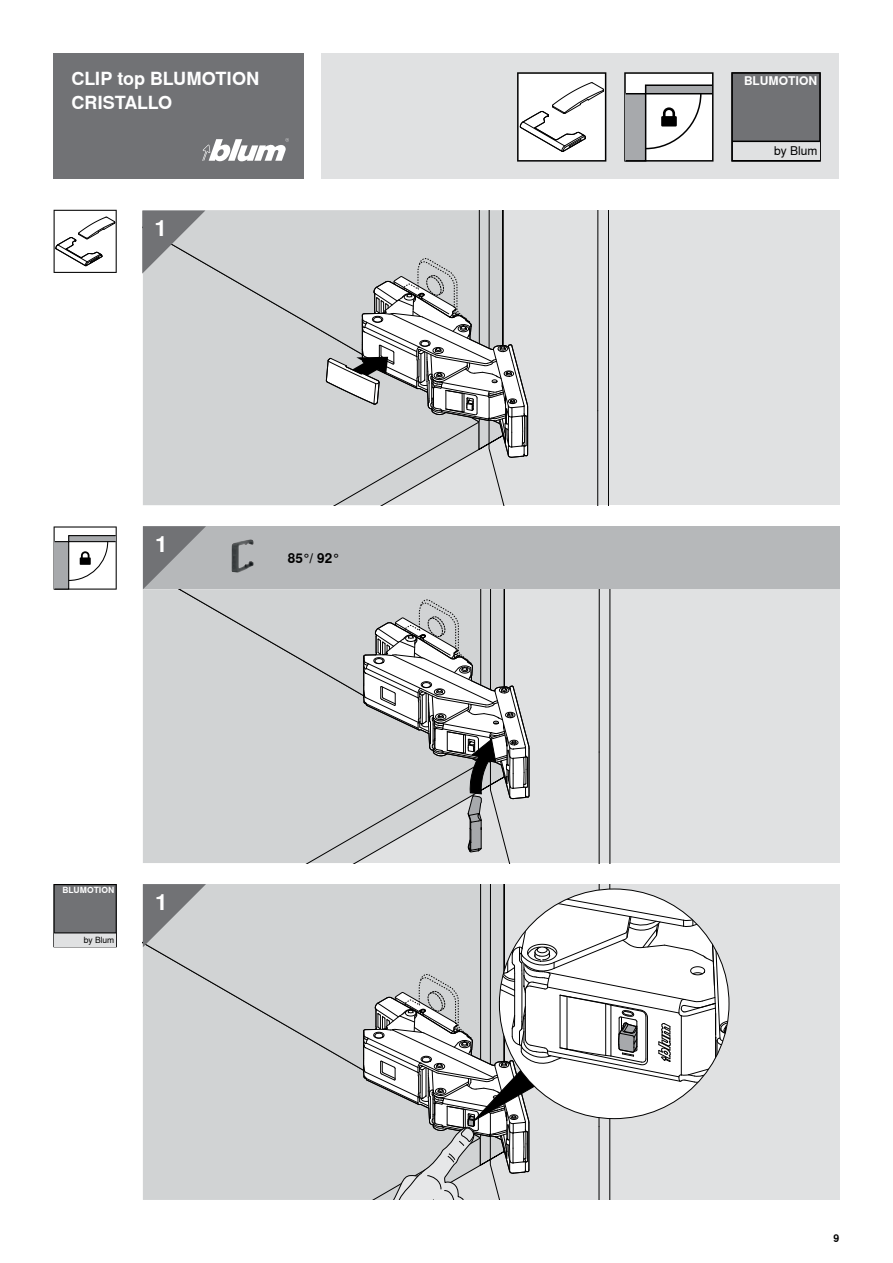
<style>
.page{position:relative;width:893px;height:1263px;background:#fff}
.page>*{position:absolute;margin:0;border:0;box-sizing:border-box;transform-origin:0 0}
.t1{font:700 22.5px "Nimbus Sans Global";color:#fff}
.t2{font:700 18px/24px "Nimbus Sans Global";color:#fff}
.t3{font:700 13.5px "Nimbus Sans Global";color:#000}
.t4{font:700 12px "Nimbus Sans Global";color:#fff}
.t5{font:12px "Nimbus Sans Global";color:#000}
.t6{font:700 10.5px "Nimbus Sans Global";color:#000}
.t7{font:700 8.4px "Nimbus Sans Global";color:#fff}
.t8{font:8.4px "Nimbus Sans Global";color:#000}
</style>
<div class="page">
<div style="left:54px;top:54px;width:250px;height:125px;background:#717275"></div>
<div style="left:321px;top:54px;width:518px;height:125px;background:#e0e1e2"></div>
<svg style="left:202px;top:138px;width:87px;height:23px"></svg>
<div style="left:143px;top:526px;width:696px;height:63px;background:#b6b8ba"></div>
<svg style="left:624px;top:72px;width:89px;height:90px;background:#c7c8c8"></svg>
<div style="left:143px;top:590px;width:696px;height:273px;background:#e0e1e2"></div>
<div style="left:143px;top:884px;width:696px;height:316px;background:#e0e1e2"></div>
<div style="left:143px;top:210px;width:696px;height:295px;background:#e0e1e2"></div>
<svg style="left:731px;top:72px;width:90px;height:90px;background:#67676a"></svg>
<div style="left:733px;top:141px;width:86px;height:19px;background:#e0e1e2"></div>
<hr style="left:732px;top:141px;width:88px;height:1px;background:#000">
<svg style="left:517px;top:72px;width:89px;height:90px;background:#dedede"></svg>
<svg style="left:54px;top:884px;width:63px;height:63px;background:#6d6e71"></svg>
<div style="left:55px;top:933px;width:61px;height:13px;background:#e0e1e2"></div>
<hr style="left:54px;top:932px;width:62px;height:1px;background:#000">
<svg style="left:54px;top:210px;width:63px;height:63px"></svg>
<svg style="left:54px;top:526px;width:63px;height:64px"></svg>
<svg style="left:142px;top:210px;width:467px;height:295px"></svg>
<svg style="left:143px;top:526px;width:467px;height:337px"></svg>
<svg style="left:143px;top:884px;width:587px;height:316px"></svg>
<p class="t2" style="left:71px;top:66px;width:190px">CLIP top BLUMOTION<br>CRISTALLO</p>
<p class="t1" style="left:154px;top:216px;width:14px">1</p>
<p class="t1" style="left:155px;top:531px;width:14px">1</p>
<p class="t3" style="left:288px;top:550px;width:54px">85°/ 92°</p>
<p class="t7" style="left:63px;top:885px;width:53px">BLUMOTION</p>
<p class="t8" style="left:84px;top:935px;width:32px">by Blum</p>
<p class="t1" style="left:155px;top:889px;width:14px">1</p>
<p class="t4" style="left:744px;top:74px;width:75px">BLUMOTION</p>
<p class="t5" style="left:774px;top:144px;width:45px">by Blum</p>
<p class="t6" style="left:833px;top:1232px;width:7px">9</p>
</div>
